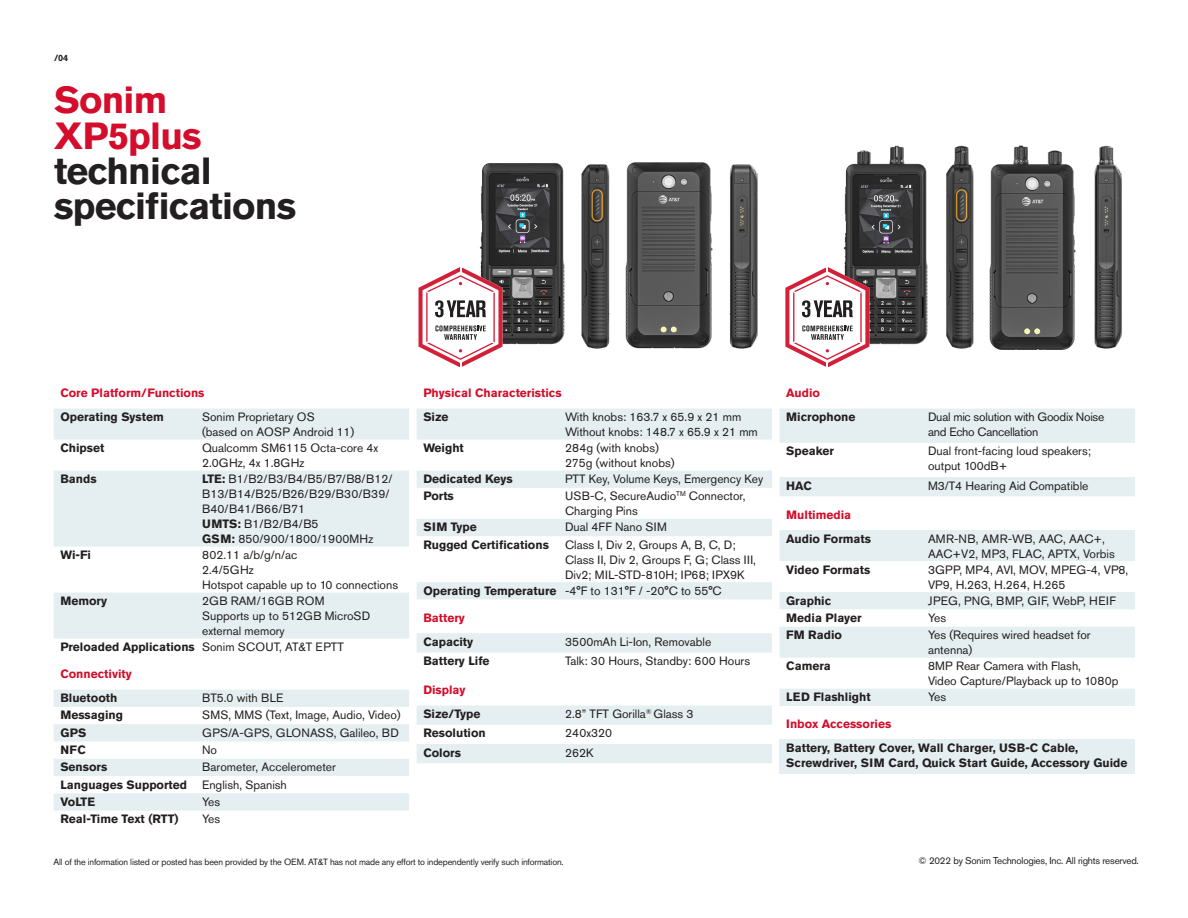
<style>
.page{position:relative;width:1188px;height:918px;background:#fff}
.page>*{position:absolute;margin:0;border:0;box-sizing:border-box;transform-origin:0 0}
.t1{font:700 37.5px "Akzidenz Grotesk Pro";letter-spacing:-.02em;color:#231f20}
.t2{font:700 37.5px "Akzidenz Grotesk Pro";letter-spacing:-.02em;color:#d30d2b}
.t3{font:12px/15px "Akzidenz Grotesk Pro";color:#231f20}
.t4{font:700 12px/15px "Akzidenz Grotesk Pro";color:#231f20}
.t5{font:700 12px "Akzidenz Grotesk Pro";color:#d30d2b}
.t6{font:12px/15px "Akzidenz Grotesk Pro";letter-spacing:-.02em;color:#231f20}
.t7{font:12px "Akzidenz Grotesk Pro";letter-spacing:.04em;color:#231f20}
.Diclaimers{font:9.75px "Akzidenz Grotesk Pro";letter-spacing:-.02em;color:#231f20}
.Callouts{font:9px "Akzidenz Grotesk Pro";letter-spacing:-.02em;color:#231f20}
.Page_No{font:700 9px "Akzidenz Grotesk Pro";color:#231f20}
.s1{font-weight:700}
</style>
<div class="page">
<img style="left:843px;top:145px;width:84px;height:202px">
<img style="left:479px;top:163px;width:83px;height:182px">
<img style="left:927px;top:145px;width:148px;height:205px">
<img style="left:625px;top:162px;width:85px;height:187px">
<img style="left:562px;top:164px;width:48px;height:185px">
<img style="left:1075px;top:145px;width:47px;height:204px">
<img style="left:710px;top:164px;width:48px;height:185px">
<svg style="left:419px;top:267px;width:84px;height:101px"></svg>
<svg style="left:785px;top:267px;width:84px;height:101px"></svg>
<svg style="left:54px;top:409px;width:355px;height:230px;fill:#e5eef0"></svg>
<svg style="left:417px;top:409px;width:355px;height:190px"></svg>
<svg style="left:780px;top:530px;width:355px;height:176px;fill:#e5eef0"></svg>
<svg style="left:54px;top:690px;width:355px;height:121px"></svg>
<div style="left:417px;top:633px;width:355px;height:19px;background:#e5eef0"></div>
<svg style="left:417px;top:705px;width:355px;height:58px"></svg>
<svg style="left:780px;top:409px;width:355px;height:87px"></svg>
<div style="left:780px;top:740px;width:355px;height:34px;background:#e5eef0"></div>
<p class="Page_No" style="left:54px;top:52px;width:16px">/04</p>
<p class="t2" style="left:54px;top:76px;width:115px">Sonim</p>
<p class="t2" style="left:54px;top:111px;width:149px">XP5plus</p>
<p class="t1" style="left:54px;top:146px;width:159px">technical</p>
<p class="t1" style="left:54px;top:182px;width:244px">specifications</p>
<p class="t5" style="left:60px;top:385px;width:146px">Core Platform/Functions</p>
<p class="t4" style="left:60px;top:409px;width:105px">Operating System</p>
<p class="t3" style="left:202px;top:409px;width:154px">Sonim Proprietary OS<br>(based on AOSP Android 11)</p>
<p class="t4" style="left:60px;top:440px;width:45px">Chipset</p>
<p class="t3" style="left:202px;top:440px;width:178px">Qualcomm SM6115 Octa-core 4x<br>2.0GHz, 4x 1.8GHz</p>
<p class="t4" style="left:60px;top:471px;width:38px">Bands</p>
<p class="t3" style="left:202px;top:471px;width:192px"><span class="s1">LTE:</span> B1/B2/B3/B4/B5/B7/B8/B12/<br>B13/B14/B25/B26/B29/B30/B39/<br>B40/B41/B66/B71</p>
<p class="t3" style="left:202px;top:516px;width:118px"><span class="s1">UMTS:</span> B1/B2/B4/B5</p>
<p class="t3" style="left:202px;top:531px;width:173px"><span class="s1">GSM:</span> 850/900/1800/1900MHz</p>
<p class="t4" style="left:60px;top:547px;width:32px">Wi-Fi</p>
<p class="t3" style="left:202px;top:547px;width:97px">802.11 a/b/g/n/ac</p>
<p class="t3" style="left:202px;top:562px;width:53px">2.4/5GHz</p>
<p class="t3" style="left:202px;top:577px;width:198px">Hotspot capable up to 10 connections</p>
<p class="t4" style="left:60px;top:593px;width:48px">Memory</p>
<p class="t3" style="left:202px;top:593px;width:124px">2GB RAM/16GB ROM</p>
<p class="t3" style="left:202px;top:608px;width:170px">Supports up to 512GB MicroSD external memory</p>
<p class="t4" style="left:60px;top:639px;width:136px">Preloaded Applications</p>
<p class="t3" style="left:202px;top:639px;width:143px">Sonim SCOUT, AT&amp;T EPTT</p>
<p class="t5" style="left:60px;top:666px;width:73px">Connectivity</p>
<p class="t4" style="left:60px;top:690px;width:58px">Bluetooth</p>
<p class="t3" style="left:202px;top:690px;width:83px">BT5.0 with BLE</p>
<p class="t4" style="left:60px;top:708px;width:64px">Messaging</p>
<p class="t3" style="left:202px;top:708px;width:200px">SMS, MMS (Text, Image, Audio, Video)</p>
<p class="t4" style="left:60px;top:725px;width:28px">GPS</p>
<p class="t3" style="left:202px;top:725px;width:198px">GPS/A-GPS, GLONASS, Galileo, BD</p>
<p class="t4" style="left:60px;top:742px;width:27px">NFC</p>
<p class="t3" style="left:202px;top:742px;width:16px">No</p>
<p class="t4" style="left:60px;top:759px;width:49px">Sensors</p>
<p class="t3" style="left:202px;top:760px;width:135px">Barometer, Accelerometer</p>
<p class="t4" style="left:60px;top:777px;width:128px">Languages Supported</p>
<p class="t3" style="left:202px;top:777px;width:86px">English, Spanish</p>
<p class="t4" style="left:60px;top:794px;width:36px">VoLTE</p>
<p class="t3" style="left:202px;top:794px;width:20px">Yes</p>
<p class="t4" style="left:60px;top:811px;width:120px">Real-Time Text (RTT)</p>
<p class="t3" style="left:202px;top:811px;width:20px">Yes</p>
<p class="t5" style="left:423px;top:385px;width:140px">Physical Characteristics</p>
<p class="t4" style="left:423px;top:409px;width:27px">Size</p>
<p class="t3" style="left:565px;top:409px;width:178px">With knobs: 163.7 x 65.9 x 21 mm</p>
<p class="t3" style="left:565px;top:424px;width:194px">Without knobs: 148.7 x 65.9 x 21 mm</p>
<p class="t4" style="left:423px;top:440px;width:42px">Weight</p>
<p class="t3" style="left:565px;top:440px;width:95px">284g (with knobs)</p>
<p class="t3" style="left:565px;top:455px;width:111px">275g (without knobs)</p>
<p class="t4" style="left:423px;top:471px;width:91px">Dedicated Keys</p>
<p class="t3" style="left:565px;top:471px;width:200px">PTT Key, Volume Keys, Emergency Key</p>
<p class="t4" style="left:423px;top:489px;width:32px">Ports</p>
<p class="t3" style="left:565px;top:489px;width:182px">USB-C, SecureAudio<sup>TM</sup> Connector,<br>Charging Pins</p>
<p class="t4" style="left:423px;top:520px;width:55px">SIM Type</p>
<p class="t3" style="left:565px;top:520px;width:103px">Dual 4FF Nano SIM</p>
<p class="t4" style="left:423px;top:537px;width:127px">Rugged Certifications</p>
<p class="t3" style="left:565px;top:537px;width:192px">Class I, Div 2, Groups A, B, C, D;<br>Class II, Div 2, Groups F, G; Class III,<br>Div2; MIL-STD-810H; IP68; IPX9K</p>
<p class="t4" style="left:423px;top:583px;width:135px">Operating Temperature</p>
<p class="t3" style="left:565px;top:583px;width:158px">-4°F to 131°F / -20°C to 55°C</p>
<p class="t5" style="left:423px;top:610px;width:43px">Battery</p>
<p class="t4" style="left:423px;top:634px;width:51px">Capacity</p>
<p class="t3" style="left:565px;top:634px;width:148px">3500mAh Li-Ion, Removable</p>
<p class="t4" style="left:423px;top:653px;width:68px">Battery Life</p>
<p class="t3" style="left:565px;top:653px;width:187px">Talk: 30 Hours, Standby: 600 Hours</p>
<p class="t5" style="left:423px;top:682px;width:44px">Display</p>
<p class="t4" style="left:423px;top:706px;width:59px">Size/Type</p>
<p class="t3" style="left:565px;top:706px;width:130px">2.8” TFT Gorilla<sup>®</sup> Glass 3</p>
<p class="t4" style="left:423px;top:725px;width:64px">Resolution</p>
<p class="t3" style="left:565px;top:726px;width:48px">240x320</p>
<p class="t4" style="left:423px;top:745px;width:39px">Colors</p>
<p class="t3" style="left:565px;top:745px;width:30px">262K</p>
<p class="Callouts" style="left:54px;top:856px;width:511px">All of the information listed or posted has been provided by the OEM. AT&amp;T has not made any effort to independently verify such information.</p>
<p class="t5" style="left:786px;top:385px;width:35px">Audio</p>
<p class="t4" style="left:786px;top:409px;width:71px">Microphone</p>
<p class="t6" style="left:928px;top:409px;width:178px">Dual mic solution with Goodix Noise and Echo Cancellation</p>
<p class="t4" style="left:786px;top:443px;width:49px">Speaker</p>
<p class="t3" style="left:928px;top:444px;width:164px">Dual front-facing loud speakers; output 100dB+</p>
<p class="t4" style="left:786px;top:478px;width:27px">HAC</p>
<p class="t3" style="left:928px;top:478px;width:162px">M3/T4 Hearing Aid Compatible</p>
<p class="t5" style="left:786px;top:507px;width:67px">Multimedia</p>
<p class="t4" style="left:786px;top:531px;width:86px">Audio Formats</p>
<p class="t3" style="left:928px;top:531px;width:188px">AMR-NB, AMR-WB, AAC, AAC+,<br>AAC+V2, MP3, FLAC, APTX, Vorbis</p>
<p class="t4" style="left:786px;top:562px;width:86px">Video Formats</p>
<p class="t3" style="left:928px;top:562px;width:202px">3GPP, MP4, AVI, MOV, MPEG-4, VP8,<br>VP9, H.263, H.264, H.265</p>
<p class="t4" style="left:786px;top:593px;width:46px">Graphic</p>
<p class="t7" style="left:928px;top:593px;width:189px">JPEG, PNG, BMP, GIF, WebP, HEIF</p>
<p class="t4" style="left:786px;top:610px;width:77px">Media Player</p>
<p class="t3" style="left:928px;top:610px;width:20px">Yes</p>
<p class="t4" style="left:786px;top:627px;width:57px">FM Radio</p>
<p class="t3" style="left:928px;top:627px;width:164px">Yes (Requires wired headset for antenna)</p>
<p class="t4" style="left:786px;top:658px;width:46px">Camera</p>
<p class="t3" style="left:928px;top:658px;width:192px">8MP Rear Camera with Flash,<br>Video Capture/Playback up to 1080p</p>
<p class="t4" style="left:786px;top:689px;width:86px">LED Flashlight</p>
<p class="t3" style="left:928px;top:689px;width:20px">Yes</p>
<p class="t5" style="left:786px;top:717px;width:106px">Inbox Accessories</p>
<p class="t4" style="left:786px;top:740px;width:343px">Battery, Battery Cover, Wall Charger, USB-C Cable,<br>Screwdriver, SIM Card, Quick Start Guide, Accessory Guide</p>
<p class="Diclaimers" style="left:919px;top:854px;width:222px">© 2022 by Sonim Technologies, Inc. All rights reserved.</p>
</div>
